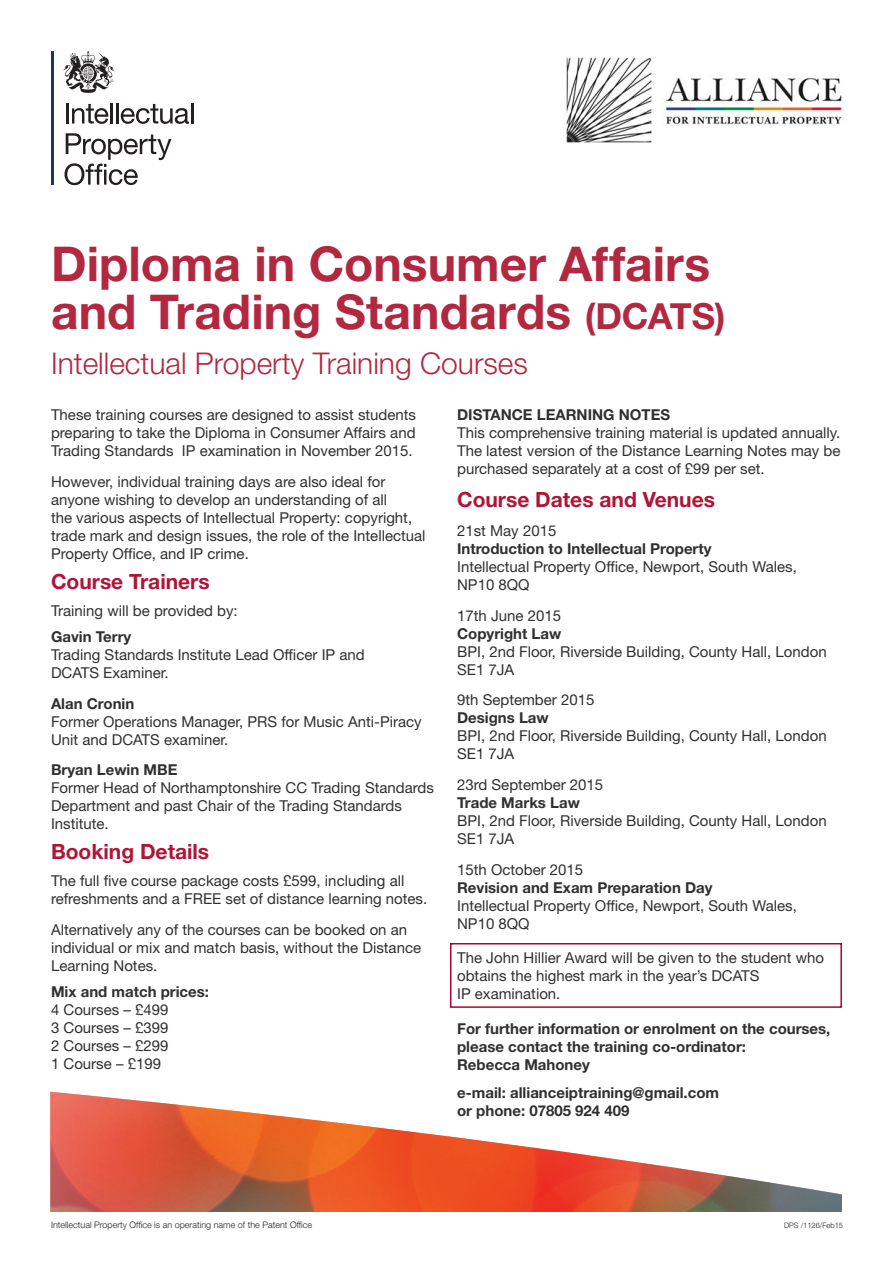
<style>
.page{position:relative;width:893px;height:1263px;background:#fff}
.page>*{position:absolute;margin:0;border:0;box-sizing:border-box;transform-origin:0 0}
.t1{font:700 48px/48px "Helvetica Neue LT Std";color:#b22840}
.t2{font:300 30px "Helvetica Neue LT Std";color:#b22840}
.Head{font:700 21px "Helvetica Neue LT Std";color:#ae1539}
.Body{font:700 21px "Helvetica Neue LT Std";color:#ae1539}
.Body-2{font:15px/18px "Helvetica Neue LT Std";color:#312f30}
.Body-3{font:700 15px/18px "Helvetica Neue LT Std";color:#312f30}
.t3{font:300 9px "Helvetica Neue LT Std";color:#231f20}
.t4{font:300 7.5px "Helvetica Neue LT Std";color:#231f20}
.s1{font-size:36px}
.s2{font-weight:700}
</style>
<div class="page">
<hr style="left:51px;top:51px;width:2px;height:134px;background:#1f3369">
<hr style="left:66px;top:103px;width:3px;height:21px;background:#231f20">
<svg style="left:72px;top:104px;width:36px;height:20px"></svg>
<hr style="left:110px;top:103px;width:3px;height:21px;background:#231f20">
<hr style="left:116px;top:103px;width:2px;height:21px;background:#231f20">
<svg style="left:121px;top:104px;width:68px;height:20px"></svg>
<hr style="left:191px;top:103px;width:2px;height:21px;background:#231f20">
<svg style="left:65px;top:133px;width:106px;height:52px"></svg>
<svg style="left:63px;top:51px;width:51px;height:42px"></svg>
<img style="left:50px;top:1092px;width:792px;height:120px">
<img style="left:565px;top:57px;width:277px;height:86px">
<div style="left:450px;top:943px;width:392px;height:65px;border:2px solid #ab0333"></div>
<p class="t1" style="left:51px;top:239px;width:676px">Diploma in Consumer Affairs and Trading Standards <span class="s1">(DCATS)</span></p>
<p class="t2" style="left:51px;top:345px;width:478px">Intellectual Property Training Courses</p>
<p class="Body-2" style="left:51px;top:406px;width:367px;text-align:justify">These training courses are designed to assist students preparing to take the Diploma in Consumer Affairs and Trading Standards IP examination in November 2015.</p>
<p class="Body-2" style="left:51px;top:473px;width:376px">However, individual training days are also ideal for anyone wishing to develop an understanding of all<br>the various aspects of Intellectual Property: copyright, trade mark and design issues, the role of the Intellectual Property Office, and IP crime.</p>
<p class="Head" style="left:51px;top:569px;width:160px">Course Trainers</p>
<p class="Body-2" style="left:51px;top:601px;width:188px">Training will be provided by:</p>
<p class="Body-2" style="left:51px;top:627px;width:315px"><span class="s2">Gavin Terry<br></span>Trading Standards Institute Lead Officer IP and<br>DCATS Examiner.</p>
<p class="Body-2" style="left:51px;top:694px;width:372px"><span class="s2">Alan Cronin<br></span>Former Operations Manager, PRS for Music Anti-Piracy<br>Unit and DCATS examiner.</p>
<p class="Body-2" style="left:51px;top:761px;width:384px"><span class="s2">Bryan Lewin MBE<br></span>Former Head of Northamptonshire CC Trading Standards Department and past Chair of the Trading Standards Institute.</p>
<p class="Head" style="left:51px;top:839px;width:160px">Booking Details</p>
<p class="Body-2" style="left:51px;top:871px;width:378px">The full five course package costs £599, including all refreshments and a FREE set of distance learning notes.</p>
<p class="Body-2" style="left:51px;top:920px;width:372px">Alternatively any of the courses can be booked on an individual or mix and match basis, without the Distance<br>Learning Notes.</p>
<p class="Body-2" style="left:51px;top:982px;width:160px"><span class="s2">Mix and match prices:<br></span>4 Courses – £499<br>3 Courses – £399<br>2 Courses – £299<br>1 Course – £199</p>
<p class="Body-2" style="left:457px;top:406px;width:385px"><span class="s2">DISTANCE LEARNING NOTES<br></span>This comprehensive training material is updated annually.<br>The latest version of the Distance Learning Notes may be purchased separately at a cost of £99 per set.</p>
<p class="Body" style="left:457px;top:486px;width:259px">Course Dates and Venues</p>
<p class="Body-2" style="left:457px;top:521px;width:341px">21st May 2015<br><span class="s2">Introduction to Intellectual Property<br></span>Intellectual Property Office, Newport, South Wales,<br>NP10 8QQ</p>
<p class="Body-2" style="left:457px;top:606px;width:371px">17th June 2015<br><span class="s2">Copyright Law<br></span>BPI, 2nd Floor, Riverside Building, County Hall, London<br>SE1 7JA</p>
<p class="Body-2" style="left:457px;top:691px;width:371px">9th September 2015<br><span class="s2">Designs Law<br></span>BPI, 2nd Floor, Riverside Building, County Hall, London<br>SE1 7JA</p>
<p class="Body-2" style="left:457px;top:776px;width:371px">23rd September 2015<br><span class="s2">Trade Marks Law<br></span>BPI, 2nd Floor, Riverside Building, County Hall, London<br>SE1 7JA</p>
<p class="Body-2" style="left:457px;top:860px;width:341px">15th October 2015<br><span class="s2">Revision and Exam Preparation Day<br></span>Intellectual Property Office, Newport, South Wales,<br>NP10 8QQ</p>
<p class="Body-2" style="left:457px;top:948px;width:368px">The John Hillier Award will be given to the student who obtains the highest mark in the year’s DCATS<br>IP examination.</p>
<p class="Body-3" style="left:457px;top:1019px;width:375px">For further information or enrolment on the courses, please contact the training co-ordinator:<br>Rebecca Mahoney</p>
<p class="Body-3" style="left:457px;top:1083px;width:264px">e-mail: allianceiptraining@gmail.com or phone: 07805 924 409</p>
<p class="t3" style="left:51px;top:1219px;width:263px">Intellectual Property Office is an operating name of the Patent Office</p>
<p class="t4" style="left:784px;top:1221px;width:60px">DPS /1126/Feb15</p>
</div>
